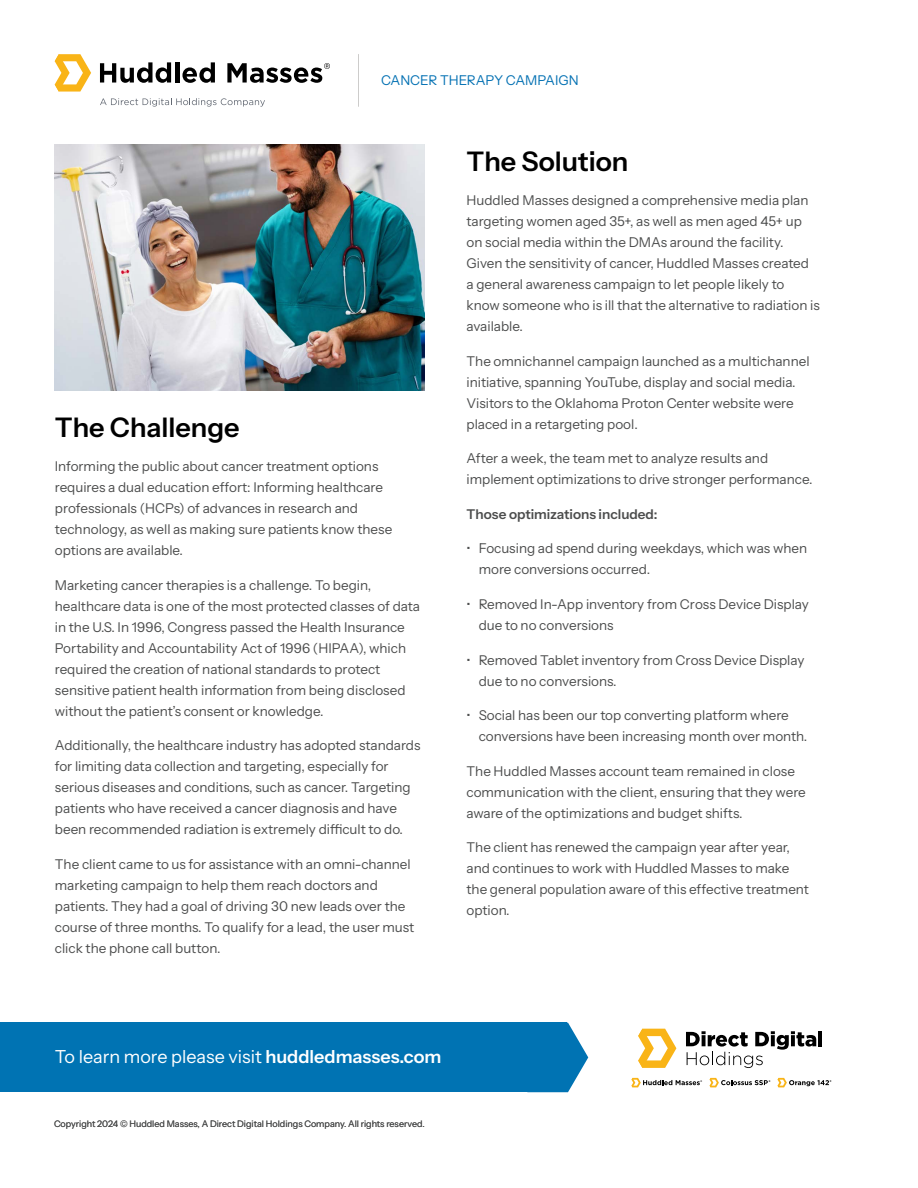
<style>
.page{position:relative;width:918px;height:1188px;background:#fff}
.page>*{position:absolute;margin:0;border:0;box-sizing:border-box;transform-origin:0 0}
.t1{font:600 27px "Instrument Sans";color:#000}
.t2{font:18px "Instrument Sans";color:#fff}
.t3{font:13.5px/21px "Instrument Sans";color:#4c4d4d}
.t4{font:600 13.5px "Instrument Sans";color:#4c4d4d}
.t5{font:13.5px "Instrument Sans";color:#0471b3}
.t6{font:9px "Instrument Sans";color:#4c4d4d}
.s1{font-weight:600}
</style>
<div class="page">
<svg style="left:55px;top:54px;width:36px;height:38px"></svg>
<svg style="left:100px;top:62px;width:71px;height:21px"></svg>
<hr style="left:175px;top:62px;width:4px;height:21px;background:#000">
<svg style="left:182px;top:62px;width:33px;height:21px"></svg>
<svg style="left:100px;top:98px;width:165px;height:9px"></svg>
<svg style="left:227px;top:63px;width:103px;height:20px"></svg>
<hr style="left:358px;top:54px;width:1px;height:52px;background:#cdcccb">
<div style="left:0;top:1023px;width:566px;height:69px;background:#0073b3"></div>
<svg style="left:566px;top:1023px;width:22px;height:69px"></svg>
<hr style="left:818px;top:1031px;width:4px;height:15px;background:#000">
<svg style="left:686px;top:1031px;width:130px;height:37px"></svg>
<svg style="left:638px;top:1029px;width:38px;height:39px"></svg>
<svg style="left:710px;top:1078px;width:60px;height:9px"></svg>
<svg style="left:778px;top:1078px;width:53px;height:9px"></svg>
<svg style="left:632px;top:1078px;width:70px;height:9px"></svg>
<img style="left:55px;top:145px;width:369px;height:246px">
<p class="t5" style="left:381px;top:72px;width:199px">CANCER THERAPY CAMPAIGN</p>
<h1 class="t1" style="left:55px;top:410px;width:186px">The Challenge</h1>
<p class="t3" style="left:55px;top:456px;width:339px">Informing the public about cancer treatment options requires a dual education effort: Informing healthcare professionals (HCPs) of advances in research and technology, as well as making sure patients know these options are available.</p>
<p class="t3" style="left:55px;top:574px;width:367px">Marketing cancer therapies is a challenge. To begin, healthcare data is one of the most protected classes of data in the U.S. In 1996, Congress passed the Health Insurance Portability and Accountability Act of 1996 (HIPAA), which required the creation of national standards to protect sensitive patient health information from being disclosed without the patient’s consent or knowledge.</p>
<p class="t3" style="left:55px;top:735px;width:367px">Additionally, the healthcare industry has adopted standards for limiting data collection and targeting, especially for serious diseases and conditions, such as cancer. Targeting patients who have received a cancer diagnosis and have been recommended radiation is extremely difficult to do.</p>
<p class="t3" style="left:55px;top:854px;width:361px">The client came to us for assistance with an omni-channel marketing campaign to help them reach doctors and patients. They had a goal of driving 30 new leads over the course of three months. To qualify for a lead, the user must click the phone call button.</p>
<h1 class="t1" style="left:466px;top:144px;width:163px">The Solution</h1>
<p class="t3" style="left:466px;top:190px;width:355px">Huddled Masses designed a comprehensive media plan targeting women aged 35+, as well as men aged 45+ up on social media within the DMAs around the facility.<br>Given the sensitivity of cancer, Huddled Masses created<br>a general awareness campaign to let people likely to know someone who is ill that the alternative to radiation is available.</p>
<p class="t3" style="left:466px;top:351px;width:345px">The omnichannel campaign launched as a multichannel initiative, spanning YouTube, display and social media.<br>Visitors to the Oklahoma Proton Center website were placed in a retargeting pool.</p>
<p class="t3" style="left:466px;top:448px;width:347px">After a week, the team met to analyze results and implement optimizations to drive stronger performance.</p>
<p class="t4" style="left:466px;top:506px;width:193px">Those optimizations included:</p>
<p class="t3" style="left:479px;top:538px;width:330px;text-indent:-12px">• Focusing ad spend during weekdays, which was when more conversions occurred.</p>
<p class="t3" style="left:479px;top:594px;width:332px;text-indent:-12px">• Removed In-App inventory from Cross Device Display due to no conversions</p>
<p class="t3" style="left:479px;top:649px;width:327px;text-indent:-12px">• Removed Tablet inventory from Cross Device Display due to no conversions.</p>
<p class="t3" style="left:479px;top:705px;width:330px;text-indent:-12px">• Social has been our top converting platform where conversions have been increasing month over month.</p>
<p class="t3" style="left:466px;top:760px;width:341px">The Huddled Masses account team remained in close communication with the client, ensuring that they were aware of the optimizations and budget shifts.</p>
<p class="t3" style="left:466px;top:837px;width:344px">The client has renewed the campaign year after year, and continues to work with Huddled Masses to make the general population aware of this effective treatment option.</p>
<h2 class="t2" style="left:55px;top:1045px;width:388px">To learn more please visit <span class="s1">huddledmasses.com</span></h2>
<p class="t6" style="left:54px;top:1118px;width:372px">Copyright 2024 © Huddled Masses, A Direct Digital Holdings Company. All rights reserved.</p>
</div>
